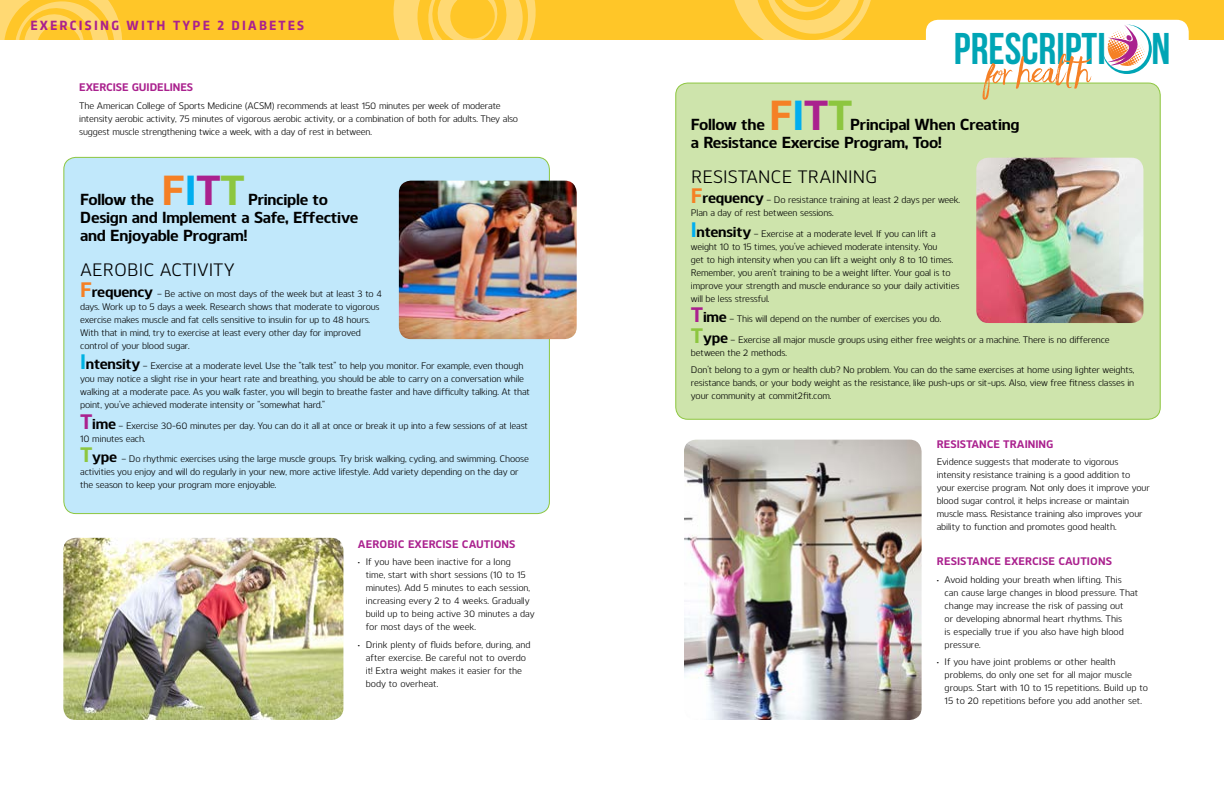
<style>
.page{position:relative;width:1224px;height:792px;background:#fff}
.page>*{position:absolute;margin:0;border:0;box-sizing:border-box;transform-origin:0 0}
.t1{font:44.4px "Bebas Neue";color:#00a5b5}
.t2{font:700 42px "Kobern";color:#f58025}
.t3{font:18px "Kobern";color:#000}
.t4{font:700 16px/18px "Kobern";letter-spacing:-.015em;color:#000}
.t5{font:700 14px "Trasandina";letter-spacing:.16em;color:#aa218e}
.t6{font:700 11px "Kobern";letter-spacing:.01em;color:#aa218e}
.t7{font:9.5px/13px "Kobern";letter-spacing:-.015em;color:#000}
.s1{color:#00aeef}
.s2{color:#aa218e}
.s3{color:#8dc63f}
.s4{font-weight:700;font-size:21px;color:#f58025}
.s5{font-weight:700;font-size:15px}
.s6{font-weight:700;font-size:21px;color:#00b2e2}
.s7{font-weight:700;font-size:21px;color:#aa218e}
.s8{font-weight:700;font-size:21px;color:#8dc63f}
.s9{font-weight:700;font-size:21px;color:#00aeef}
</style>
<div class="page">
<div style="left:0;top:0;width:1224px;height:40px;background:#ffc628"></div>
<div style="left:64px;top:157px;width:485px;height:357px;background:#c1e8fb;border-radius:12px"></div>
<div style="left:676px;top:83px;width:484px;height:336px;background:#cee4ac;border-radius:12px"></div>
<svg style="left:393px;top:0;width:143px;height:40px"></svg>
<svg style="left:0;top:0;width:122px;height:40px"></svg>
<svg style="left:734px;top:0;width:137px;height:40px"></svg>
<img style="left:399px;top:181px;width:178px;height:158px">
<img style="left:63px;top:538px;width:280px;height:182px">
<div style="left:926px;top:20px;width:263px;height:52px;background:#fff;border-radius:12px"></div>
<svg style="left:1102px;top:25px;width:50px;height:49px"></svg>
<svg style="left:983px;top:54px;width:108px;height:46px"></svg>
<img style="left:976px;top:158px;width:167px;height:165px">
<img style="left:684px;top:440px;width:238px;height:280px">
<h3 class="t5" style="left:31px;top:15px;width:275px">EXERCISING WITH TYPE 2 DIABETES</h3>
<p class="t6" style="left:79px;top:80px;width:115px">Exercise Guidelines</p>
<p class="t7" style="left:79px;top:98px;width:440px">The American College of Sports Medicine (ACSM) recommends at least 150 minutes per week of moderate intensity aerobic activity, 75 minutes of vigorous aerobic activity, or a combination of both for adults. They also suggest muscle strengthening twice a week, with a day of rest in between.</p>
<h2 class="t2" style="left:162px;top:161px;width:85px">F<span class="s1">I</span><span class="s2">T</span><span class="s3">T</span></h2>
<h3 class="t4" style="left:80px;top:190px;width:280px;text-indent:168px">Principle to<br>Design and Implement a Safe, Effective and Enjoyable Program!</h3>
<h3 class="t3" style="left:80px;top:258px;width:145px">Aero bic Activity</h3>
<p class="t7" style="left:80px;top:287px;width:303px"><span class="s4">F</span><span class="s5">requency</span> – Be active on most days of the week but at least 3 to 4 days. Work up to 5 days a week. Research shows that moderate to vigorous exercise makes muscle and fat cells sensitive to insulin for up to 48 hours.<br>With that in mind, try to exercise at least every other day for improved control of your blood sugar.</p>
<p class="t7" style="left:80px;top:359px;width:451px"><span class="s6">I</span> <span class="s5">ntensity</span> – Exercise at a moderate level. Use the “talk test” to help you monitor. For example, even though you may notice a slight rise in your heart rate and breathing, you should be able to carry on a conversation while walking at a moderate pace. As you walk faster, you will begin to breathe faster and have difficulty talking. At that point, you’ve achieved moderate intensity or “somewhat hard.”</p>
<p class="t7" style="left:80px;top:419px;width:449px"><span class="s7">T</span><span class="s5">ime</span> – Exercise 30-60 minutes per day. You can do it all at once or break it up into a few sessions of at least<br>10 minutes each.</p>
<p class="t7" style="left:80px;top:452px;width:450px"><span class="s8">T</span><span class="s5">ype</span> – Do rhythmic exercises using the large muscle groups. Try brisk walking, cycling, and swimming. Choose activities you enjoy and will do regularly in your new, more active lifestyle. Add variety depending on the day or the season to keep your program more enjoyable.</p>
<h3 class="t4" style="left:80px;top:190px;width:75px">Follow the</h3>
<p class="t6" style="left:358px;top:536px;width:159px">Aerobic Exercise Cautions</p>
<p class="t7" style="left:366px;top:555px;width:170px;text-indent:-8px">• If you have been inactive for a long<br>time, start with short sessions (10 to 15 minutes). Add 5 minutes to each session, increasing every 2 to 4 weeks. Gradually build up to being active 30 minutes a day for most days of the week.</p>
<p class="t7" style="left:366px;top:638px;width:166px;text-indent:-8px">• Drink plenty of fluids before, during, and after exercise. Be careful not to overdo it! Extra weight makes it easier for the body to overheat.</p>
<h1 class="t1" style="left:954px;top:24px;width:218px">PRESCRIPTI N</h1>
<h2 class="t2" style="left:769px;top:86px;width:85px">F<span class="s1">I</span><span class="s2">T</span><span class="s3">T</span></h2>
<h3 class="t4" style="left:691px;top:114px;width:330px;text-indent:159px">Principal When Creating a Resistance Exercise Program, Too!</h3>
<h3 class="t3" style="left:691px;top:164px;width:185px">Resistance Training</h3>
<p class="t7" style="left:691px;top:193px;width:271px"><span class="s4">F</span><span class="s5">requency</span> – Do resistance training at least 2 days per week.<br>Plan a day of rest between sessions.</p>
<p class="t7" style="left:691px;top:226px;width:270px"><span class="s9">I</span> <span class="s5">ntensity</span> – Exercise at a moderate level. If you can lift a weight 10 to 15 times, you’ve achieved moderate intensity. You<br>get to high intensity when you can lift a weight only 8 to 10 times.<br>Remember, you aren’t training to be a weight lifter. Your goal is to improve your strength and muscle endurance so your daily activities will be less stressful.</p>
<p class="t7" style="left:691px;top:308px;width:420px;line-height:20.5px"><span class="s7">T</span><span class="s5">ime</span> – This will depend on the number of exercises you do.<br><span class="s8">T</span><span class="s5">ype</span> – Exercise all major muscle groups using either free weights or a machine. There is no difference</p>
<p class="t7" style="left:691px;top:343px;width:445px;line-height:17.5px">between the 2 methods.<br>Don’t belong to a gym or health club? No problem. You can do the same exercises at home using lighter weights,</p>
<p class="t7" style="left:691px;top:376px;width:445px">resistance bands, or your body weight as the resistance, like push-ups or sit-ups. Also, view free fitness classes in your community at commit2fit.com.</p>
<h3 class="t4" style="left:691px;top:114px;width:75px">Follow the</h3>
<p class="t6" style="left:937px;top:436px;width:117px">Resistance Training</p>
<p class="t7" style="left:937px;top:455px;width:215px">Evidence suggests that moderate to vigorous intensity resistance training is a good addition to your exercise program. Not only does it improve your blood sugar control, it helps increase or maintain muscle mass. Resistance training also improves your ability to function and promotes good health.</p>
<p class="t6" style="left:937px;top:554px;width:177px">Resistance Exercise Cautions</p>
<p class="t7" style="left:945px;top:573px;width:195px;text-indent:-8px">• Avoid holding your breath when lifting. This<br>can cause large changes in blood pressure. That change may increase the risk of passing out<br>or developing abnormal heart rhythms. This<br>is especially true if you also have high blood pressure.</p>
<p class="t7" style="left:945px;top:655px;width:205px;text-indent:-8px">• If you have joint problems or other health problems, do only one set for all major muscle groups. Start with 10 to 15 repetitions. Build up to 15 to 20 repetitions before you add another set.</p>
</div>
